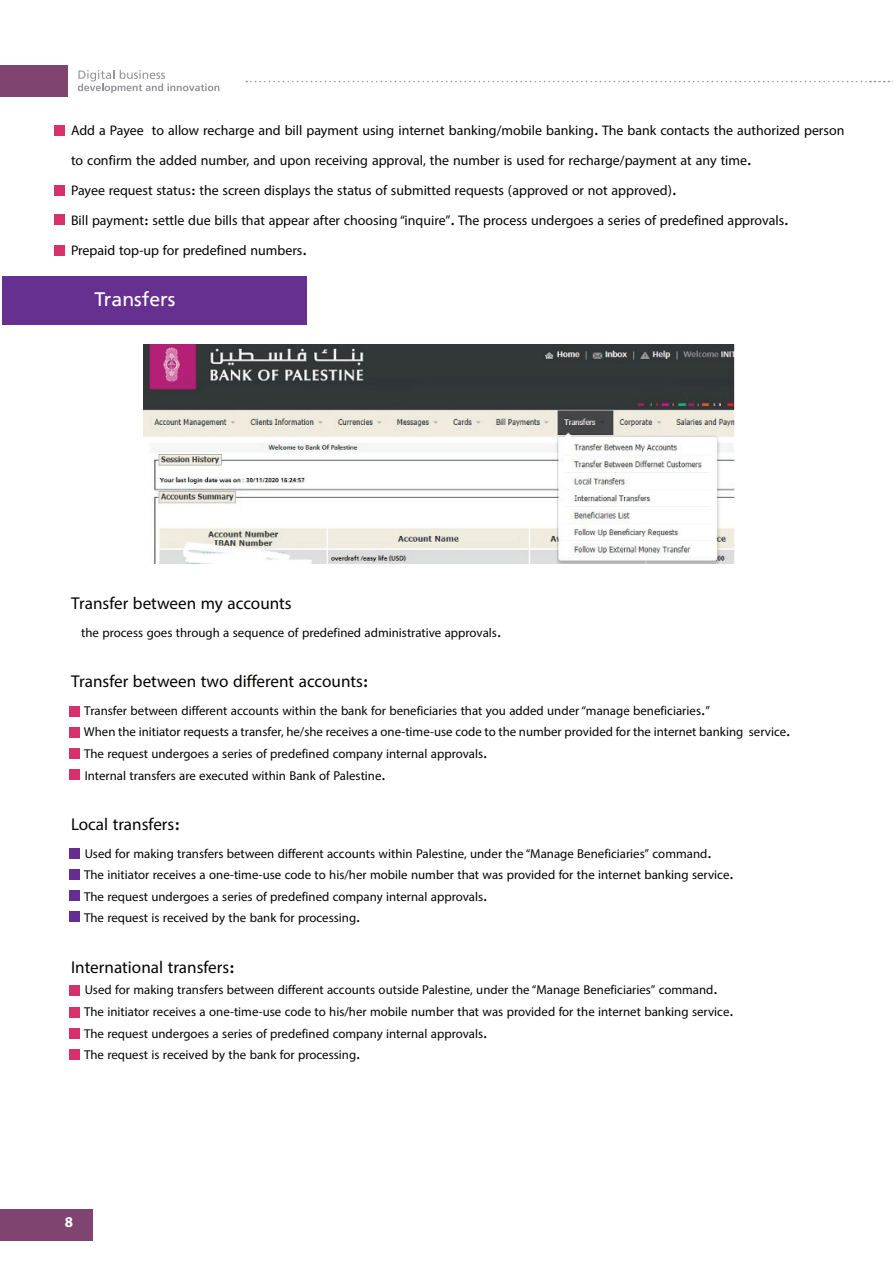
<style>
.page{position:relative;width:893px;height:1263px;background:#fff}
.page>*{position:absolute;margin:0;border:0;box-sizing:border-box;transform-origin:0 0}
.t1{font:24px "Myriad Arabic";color:#040503}
.t2{font:19.5px/30px "Myriad Arabic";color:#040503}
.t3{font:19.5px "Frutiger LT Arabic 55 Roman";color:#fff}
.t4{font:18px/21.6px "Myriad Arabic";color:#040503}
.t5{font:700 15px "Myriad Pro";color:#fff}
</style>
<div class="page">
<svg style="left:246px;top:81px;width:647px;height:1px"></svg>
<div style="left:0;top:1209px;width:92px;height:31px;background:#804470"></div>
<div style="left:0;top:66px;width:67px;height:31px;background:#804470"></div>
<svg style="left:78px;top:70px;width:141px;height:23px"></svg>
<div style="left:2px;top:276px;width:304px;height:49px;background:#65308f"></div>
<div style="left:54px;top:125px;width:10px;height:10px;background:#d6316d"></div>
<div style="left:54px;top:185px;width:10px;height:10px;background:#d6316d"></div>
<div style="left:54px;top:215px;width:10px;height:10px;background:#d6316d"></div>
<div style="left:54px;top:245px;width:10px;height:10px;background:#d6316d"></div>
<img style="left:144px;top:345px;width:591px;height:218px">
<div style="left:70px;top:706px;width:10px;height:10px;background:#d6316d"></div>
<div style="left:70px;top:848px;width:10px;height:10px;background:#652d91"></div>
<div style="left:70px;top:986px;width:10px;height:10px;background:#d6316d"></div>
<div style="left:70px;top:727px;width:10px;height:10px;background:#d6316d"></div>
<div style="left:70px;top:869px;width:10px;height:10px;background:#652d91"></div>
<div style="left:70px;top:1007px;width:10px;height:10px;background:#d6316d"></div>
<div style="left:70px;top:748px;width:10px;height:11px;background:#d6316d"></div>
<div style="left:70px;top:890px;width:10px;height:11px;background:#652d91"></div>
<div style="left:70px;top:1028px;width:10px;height:10px;background:#d6316d"></div>
<div style="left:70px;top:770px;width:10px;height:10px;background:#d6316d"></div>
<div style="left:70px;top:912px;width:10px;height:10px;background:#652d91"></div>
<div style="left:70px;top:1049px;width:10px;height:11px;background:#d6316d"></div>
<p class="t2" style="left:71px;top:116px;width:775px">Add a Payee to allow recharge and bill payment using internet banking/mobile banking. The bank contacts the authorized person to confirm the added number, and upon receiving approval, the number is used for recharge/payment at any time.<br>Payee request status: the screen displays the status of submitted requests (approved or not approved).<br>Bill payment: settle due bills that appear after choosing “inquire”. The process undergoes a series of predefined approvals.<br>Prepaid top-up for predefined numbers.</p>
<p class="t3" style="left:95px;top:284px;width:82px">Transfers</p>
<h1 class="t1" style="left:71px;top:587px;width:222px">Transfer between my accounts</h1>
<p class="t4" style="left:81px;top:622px;width:421px">the process goes through a sequence of predefined administrative approvals.</p>
<h1 class="t1" style="left:71px;top:665px;width:299px">Transfer between two different accounts:</h1>
<p class="t4" style="left:84px;top:700px;width:708px">Transfer between different accounts within the bank for beneficiaries that you added under “manage beneficiaries.”<br>When the initiator requests a transfer, he/she receives a one-time-use code to the number provided for the internet banking service.<br>The request undergoes a series of predefined company internal approvals.<br>Internal transfers are executed within Bank of Palestine.</p>
<h1 class="t1" style="left:71px;top:808px;width:111px">Local transfers:</h1>
<p class="t4" style="left:84px;top:843px;width:651px">Used for making transfers between different accounts within Palestine, under the “Manage Beneficiaries” command.<br>The initiator receives a one-time-use code to his/her mobile number that was provided for the internet banking service.<br>The request undergoes a series of predefined company internal approvals.<br>The request is received by the bank for processing.</p>
<h1 class="t1" style="left:71px;top:951px;width:166px">International transfers:</h1>
<p class="t4" style="left:84px;top:979px;width:651px">Used for making transfers between different accounts outside Palestine, under the “Manage Beneficiaries” command.<br>The initiator receives a one-time-use code to his/her mobile number that was provided for the internet banking service.<br>The request undergoes a series of predefined company internal approvals.<br>The request is received by the bank for processing.</p>
<p class="t5" style="left:65px;top:1213px;width:10px">8</p>
</div>
